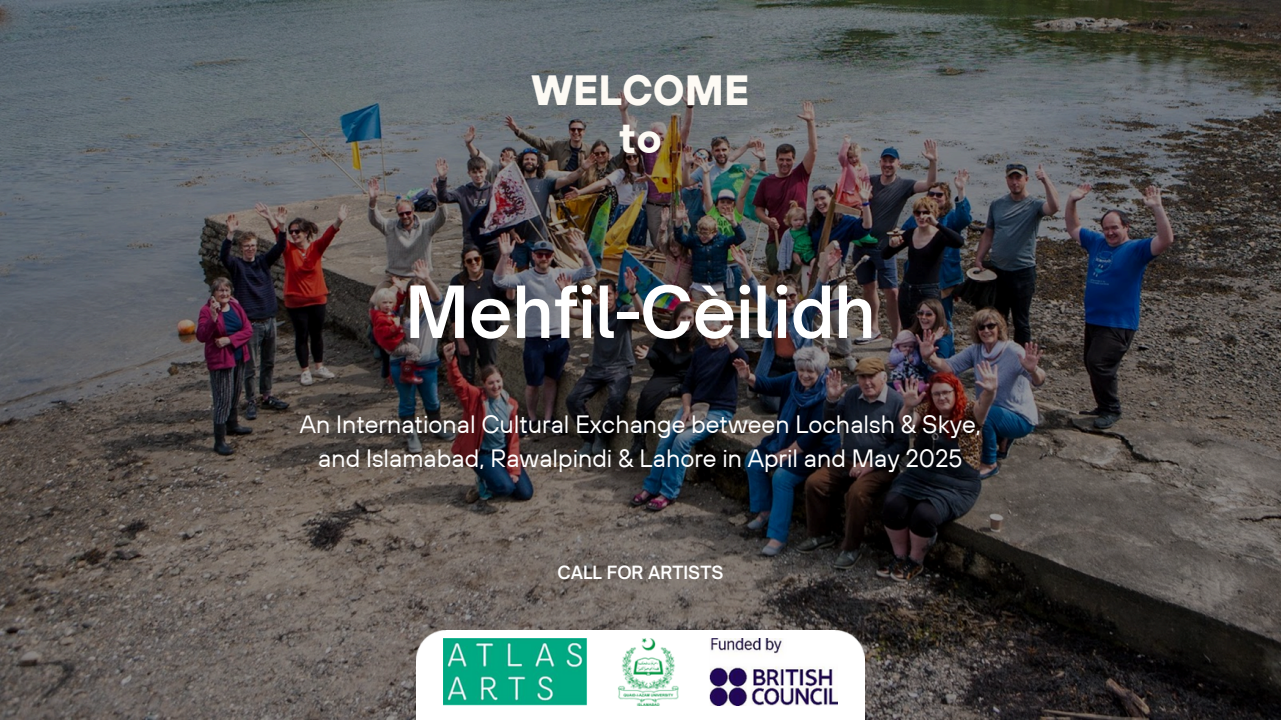
<style>
.page{position:relative;width:1281px;height:720px;background:#fff}
.page>*{position:absolute;margin:0;border:0;box-sizing:border-box;transform-origin:0 0}
.t1{font:600 68.75px "Open Sauce One";color:#fff}
.t2{font:700 42.12px/47.8px "TT Hoves";color:#fdfaf4;text-align:center}
.t3{font:25px/34.8px "TT Hoves";color:#fff;text-align:center}
.t4{font:600 17.5px "Open Sauce One";color:#fff}
</style>
<div class="page">
<img style="left:0;top:0;width:1281px;height:720px">
<img style="left:416px;top:631px;width:448px;height:89px">
<img style="left:444px;top:639px;width:393px;height:67px">
<h2 class="t2" style="left:531px;top:65px;width:219px">WELCOME to</h2>
<h1 class="t1" style="left:405px;top:269px;width:471px">Mehfil-Cèilidh</h1>
<h3 class="t3" style="left:300px;top:406px;width:682px">An International Cultural Exchange between Lochalsh &amp; Skye, and Islamabad, Rawalpindi &amp; Lahore in April and May 2025</h3>
<p class="t4" style="left:557px;top:562px;width:167px">CALL FOR ARTISTS</p>
</div>
